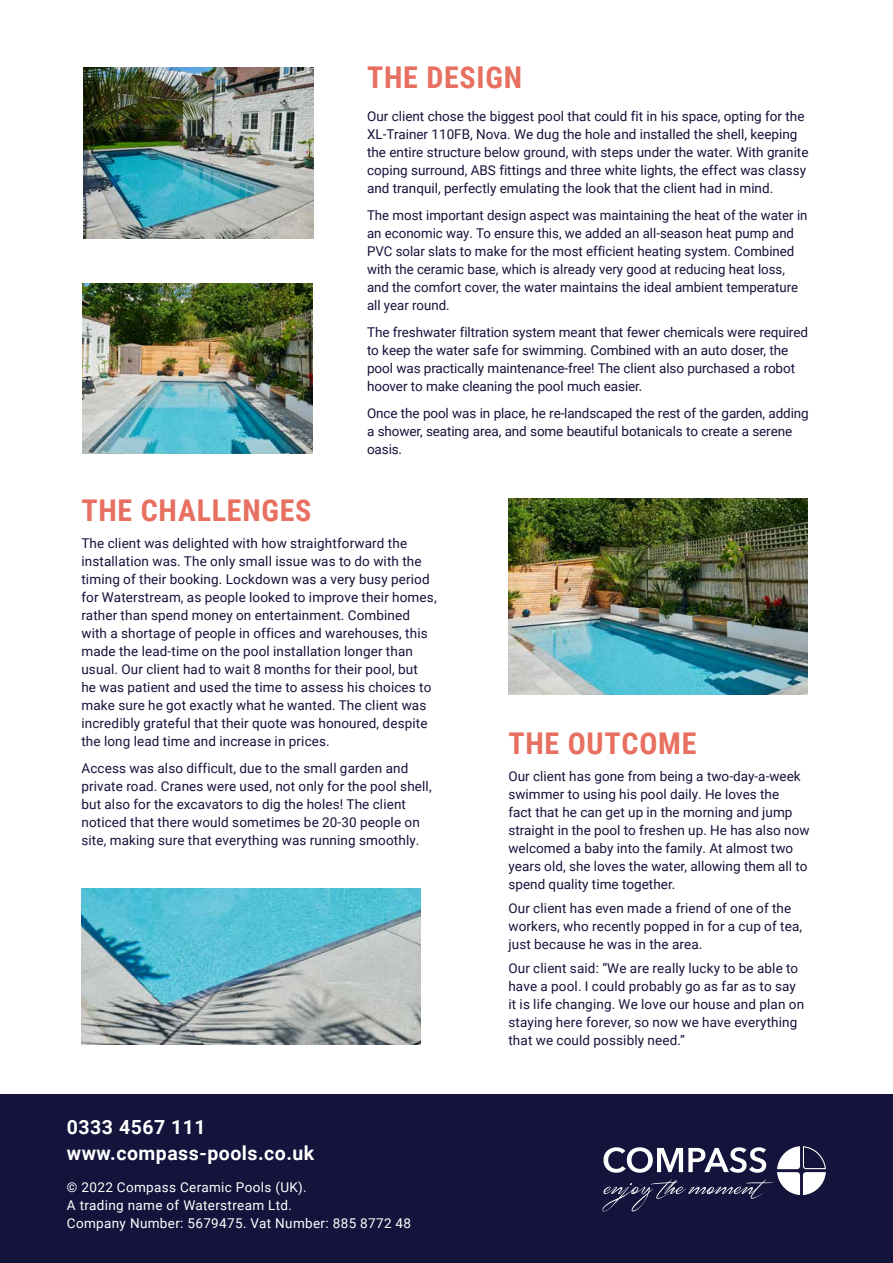
<style>
.page{position:relative;width:893px;height:1263px;background:#fff}
.page>*{position:absolute;margin:0;border:0;box-sizing:border-box;transform-origin:0 0}
.t1{font:700 30px "Roboto Condensed";letter-spacing:.025em;color:#e77061}
.t2{font:700 19.5px/26.4px "Roboto";letter-spacing:.025em;color:#fff}
.t3{font:13.5px/18px "Roboto";color:#14133b}
.t4{font:13.5px/18px "Roboto";letter-spacing:.025em;color:#fff}
</style>
<div class="page">
<div style="left:0;top:1095px;width:893px;height:168px;background:#14133b"></div>
<svg style="left:602px;top:1146px;width:224px;height:65px"></svg>
<img style="left:508px;top:499px;width:299px;height:195px">
<img style="left:81px;top:888px;width:339px;height:156px">
<img style="left:83px;top:67px;width:230px;height:172px">
<img style="left:83px;top:284px;width:230px;height:170px">
<h1 class="t1" style="left:367px;top:57px;width:156px">THE DESIGN</h1>
<p class="t3" style="left:367px;top:107px;width:443px">Our client chose the biggest pool that could fit in his space, opting for the XL-Trainer 110FB, Nova. We dug the hole and installed the shell, keeping the entire structure below ground, with steps under the water. With granite coping surround, ABS fittings and three white lights, the effect was classy and tranquil, perfectly emulating the look that the client had in mind.</p>
<p class="t3" style="left:367px;top:206px;width:442px">The most important design aspect was maintaining the heat of the water in an economic way. To ensure this, we added an all-season heat pump and PVC solar slats to make for the most efficient heating system. Combined with the ceramic base, which is already very good at reducing heat loss, and the comfort cover, the water maintains the ideal ambient temperature all year round.</p>
<p class="t3" style="left:367px;top:323px;width:443px">The freshwater filtration system meant that fewer chemicals were required to keep the water safe for swimming. Combined with an auto doser, the pool was practically maintenance-free! The client also purchased a robot hoover to make cleaning the pool much easier.</p>
<p class="t3" style="left:367px;top:404px;width:443px">Once the pool was in place, he re-landscaped the rest of the garden, adding a shower, seating area, and some beautiful botanicals to create a serene oasis.</p>
<h1 class="t1" style="left:81px;top:489px;width:232px">THE CHALLENGES</h1>
<p class="t3" style="left:81px;top:534px;width:357px">The client was delighted with how straightforward the installation was. The only small issue was to do with the timing of their booking. Lockdown was a very busy period for Waterstream, as people looked to improve their homes, rather than spend money on entertainment. Combined with a shortage of people in offices and warehouses, this made the lead-time on the pool installation longer than usual. Our client had to wait 8 months for their pool, but<br>he was patient and used the time to assess his choices to make sure he got exactly what he wanted. The client was incredibly grateful that their quote was honoured, despite the long lead time and increase in prices.</p>
<p class="t3" style="left:81px;top:759px;width:352px">Access was also difficult, due to the small garden and private road. Cranes were used, not only for the pool shell, but also for the excavators to dig the holes! The client noticed that there would sometimes be 20-30 people on site, making sure that everything was running smoothly.</p>
<h2 class="t2" style="left:67px;top:1113px;width:249px">0333 4567 111 www.compass-pools.co.uk</h2>
<p class="t4" style="left:67px;top:1178px;width:346px">© 2022 Compass Ceramic Pools (UK).<br>A trading name of Waterstream Ltd.<br>Company Number: 5679475. Vat Number: 885 8772 48</p>
<h1 class="t1" style="left:508px;top:722px;width:190px">THE OUTCOME</h1>
<p class="t3" style="left:508px;top:766px;width:303px">Our client has gone from being a two-day-a-week swimmer to using his pool daily. He loves the<br>fact that he can get up in the morning and jump straight in the pool to freshen up. He has also now welcomed a baby into the family. At almost two years old, she loves the water, allowing them all to spend quality time together.</p>
<p class="t3" style="left:508px;top:898px;width:295px">Our client has even made a friend of one of the workers, who recently popped in for a cup of tea, just because he was in the area.</p>
<p class="t3" style="left:508px;top:958px;width:297px">Our client said: “We are really lucky to be able to have a pool. I could probably go as far as to say it is life changing. We love our house and plan on staying here forever, so now we have everything that we could possibly need.”</p>
</div>
